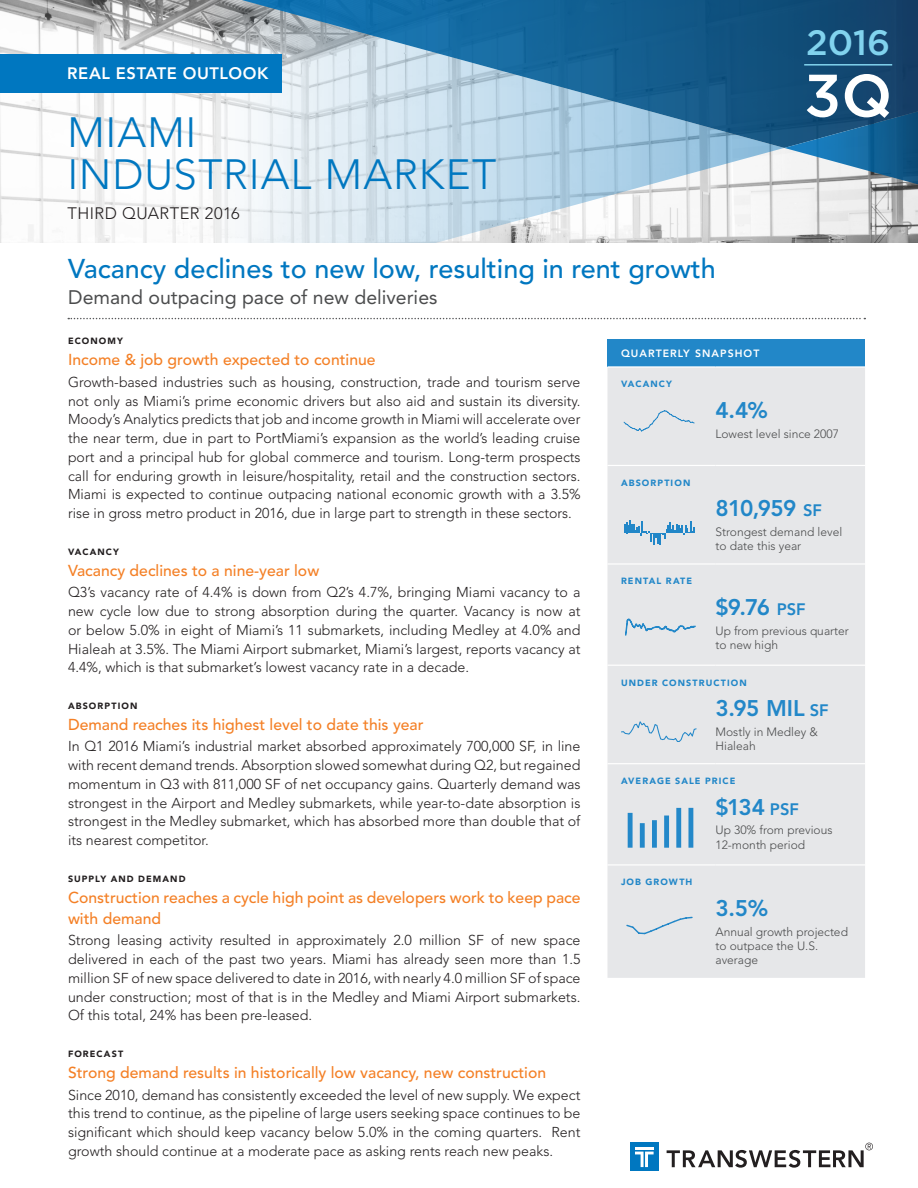
<style>
.page{position:relative;width:918px;height:1188px;background:#fff}
.page>*{position:absolute;margin:0;border:0;box-sizing:border-box;transform-origin:0 0}
.C2_Column_Header{font:500 60px "Gotham";color:#fff}
.H2_Report_Header{font:300 42px/42px "Avenir LT Std";letter-spacing:.02em;color:#0077c0}
.C2_Column_Header-2{font:500 35.25px "Gotham";color:#81d3ee}
.B1_Body_Headline{font:500 27px "Avenir LT Std";color:#0077c0}
.T4_Trendline_Stat{font:800 22.5px "Avenir LT Std";letter-spacing:-.03em;color:#2287c8}
.B2_Body_Subheadline{font:19.5px "Avenir LT Std";color:#4b4c4d}
.H1_Report_Name{font:800 16.5px "Avenir LT Std";letter-spacing:.035em;color:#fff}
.H3_Report_Quarter{font:300 16.5px "Avenir LT Std";letter-spacing:.025em;color:#231f20}
.B4_Body_Lead_Text{font:500 15.75px/21px "Avenir LT Std";color:#f48026}
.t1{font:300 14.25px/18.8px "Avenir LT Std";color:#231f20;text-align:justify}
.T5_Trendline_Descrip{font:300 12px/14.4px "Avenir LT Std";color:#4b4c4d}
.T1_Trendline_Heading{font:800 10.5px "Avenir LT Std";letter-spacing:.1em;color:#fff}
.T3_Trendline_Categor{font:900 9px "Avenir LT Std";letter-spacing:.12em;color:#2287c8}
.B3_Body_Subheading{font:900 9px "Avenir LT Std";letter-spacing:.125em;color:#231f20}
.s1{font-size:16.5px}
</style>
<div class="page">
<img style="left:0;top:0;width:918px;height:243px">
<svg style="left:192px;top:148px;width:592px;height:95px"></svg>
<svg style="left:192px;top:0;width:726px;height:148px;background:#6391b0"></svg>
<svg style="left:784px;top:108px;width:134px;height:80px"></svg>
<div style="left:0;top:54px;width:282px;height:38px;background:#0077c0"></div>
<svg style="left:68px;top:318px;width:797px;height:1px"></svg>
<div style="left:608px;top:339px;width:257px;height:28px;background:#2287c8"></div>
<div style="left:608px;top:368px;width:257px;height:610px;background:#e6e7e9"></div>
<hr style="left:608px;top:366px;width:108px;height:2px;background:#fff">
<hr style="left:716px;top:366px;width:149px;height:2px;background:#fff">
<hr style="left:608px;top:465px;width:108px;height:1px;background:#fff">
<hr style="left:716px;top:465px;width:149px;height:1px;background:#fff">
<hr style="left:608px;top:563px;width:108px;height:2px;background:#fff">
<hr style="left:716px;top:563px;width:149px;height:2px;background:#fff">
<hr style="left:608px;top:665px;width:108px;height:1px;background:#fff">
<hr style="left:716px;top:665px;width:149px;height:1px;background:#fff">
<hr style="left:608px;top:763px;width:108px;height:1px;background:#fff">
<hr style="left:716px;top:763px;width:149px;height:1px;background:#fff">
<hr style="left:608px;top:864px;width:108px;height:2px;background:#fff">
<hr style="left:716px;top:864px;width:149px;height:2px;background:#fff">
<svg style="left:623px;top:410px;width:72px;height:22px;background:#d9e0e6"></svg>
<svg style="left:624px;top:521px;width:71px;height:24px;background:#adcbdf"></svg>
<svg style="left:625px;top:614px;width:71px;height:27px;background:#d2dde5"></svg>
<svg style="left:621px;top:721px;width:76px;height:21px;background:#d4dee6"></svg>
<svg style="left:628px;top:808px;width:65px;height:40px;background:#9fc4dd"></svg>
<svg style="left:625px;top:916px;width:69px;height:19px"></svg>
<div style="left:630px;top:1143px;width:29px;height:28px;background:#0077c0"></div>
<svg style="left:635px;top:1152px;width:19px;height:15px"></svg>
<hr style="left:635px;top:1147px;width:19px;height:3px;background:#fff">
<svg style="left:667px;top:1143px;width:206px;height:25px"></svg>
<hr style="left:804px;top:64px;width:88px;height:2px;background:#81d3ee">
<p class="H1_Report_Name" style="left:67px;top:64px;width:203px">REAL ESTATE OUTLOOK</p>
<p class="H2_Report_Header" style="left:68px;top:111px;width:430px">MIAMI<br>INDUSTRIAL MARKET</p>
<p class="H3_Report_Quarter" style="left:68px;top:203px;width:174px">THIRD QUARTER 2016</p>
<p class="B1_Body_Headline" style="left:68px;top:253px;width:649px">Vacancy declines to new low, resulting in rent growth</p>
<p class="B2_Body_Subheadline" style="left:68px;top:286px;width:371px">Demand outpacing pace of new deliveries</p>
<p class="C2_Column_Header-2" style="left:806px;top:20px;width:86px">2016</p>
<p class="C2_Column_Header" style="left:804px;top:56px;width:90px">3Q</p>
<p class="B3_Body_Subheading" style="left:68px;top:336px;width:56px">ECONOMY</p>
<p class="B4_Body_Lead_Text" style="left:68px;top:350px;width:309px">Income &amp; job growth expected to continue</p>
<p class="t1" style="left:68px;top:373px;width:514px">Growth-based industries such as housing, construction, trade and tourism serve not only as Miami’s prime economic drivers but also aid and sustain its diversity.<br>Moody’s Analytics predicts that job and income growth in Miami will accelerate over the near term, due in part to PortMiami’s expansion as the world’s leading cruise port and a principal hub for global commerce and tourism. Long-term prospects call for enduring growth in leisure/hospitality, retail and the construction sectors.<br>Miami is expected to continue outpacing national economic growth with a 3.5% rise in gross metro product in 2016, due in large part to strength in these sectors.</p>
<p class="B3_Body_Subheading" style="left:68px;top:546px;width:53px">VACANCY</p>
<p class="B4_Body_Lead_Text" style="left:68px;top:560px;width:253px">Vacancy declines to a nine-year low</p>
<p class="t1" style="left:68px;top:583px;width:514px">Q3’s vacancy rate of 4.4% is down from Q2’s 4.7%, bringing Miami vacancy to a new cycle low due to strong absorption during the quarter. Vacancy is now at or below 5.0% in eight of Miami’s 11 submarkets, including Medley at 4.0% and Hialeah at 3.5%. The Miami Airport submarket, Miami’s largest, reports vacancy at 4.4%, which is that submarket’s lowest vacancy rate in a decade.</p>
<p class="B3_Body_Subheading" style="left:68px;top:700px;width:71px">ABSORPTION</p>
<p class="B4_Body_Lead_Text" style="left:68px;top:714px;width:357px">Demand reaches its highest level to date this year</p>
<p class="t1" style="left:68px;top:737px;width:514px">In Q1 2016 Miami’s industrial market absorbed approximately 700,000 SF, in line with recent demand trends. Absorption slowed somewhat during Q2, but regained momentum in Q3 with 811,000 SF of net occupancy gains. Quarterly demand was strongest in the Airport and Medley submarkets, while year-to-date absorption is strongest in the Medley submarket, which has absorbed more than double that of its nearest competitor.</p>
<p class="B3_Body_Subheading" style="left:68px;top:873px;width:119px">SUPPLY AND DEMAND</p>
<p class="B4_Body_Lead_Text" style="left:68px;top:887px;width:514px">Construction reaches a cycle high point as developers work to keep pace with demand</p>
<p class="t1" style="left:68px;top:931px;width:514px">Strong leasing activity resulted in approximately 2.0 million SF of new space delivered in each of the past two years. Miami has already seen more than 1.5 million SF of new space delivered to date in 2016, with nearly 4.0 million SF of space under construction; most of that is in the Medley and Miami Airport submarkets.<br>Of this total, 24% has been pre-leased.</p>
<p class="B3_Body_Subheading" style="left:68px;top:1049px;width:57px">FORECAST</p>
<p class="B4_Body_Lead_Text" style="left:68px;top:1063px;width:480px">Strong demand results in historically low vacancy, new construction</p>
<p class="t1" style="left:68px;top:1085px;width:514px">Since 2010, demand has consistently exceeded the level of new supply. We expect this trend to continue, as the pipeline of large users seeking space continues to be significant which should keep vacancy below 5.0% in the coming quarters. Rent growth should continue at a moderate pace as asking rents reach new peaks.</p>
<p class="T1_Trendline_Heading" style="left:621px;top:347px;width:140px">QUARTERLY SNAPSHOT</p>
<p class="T3_Trendline_Categor" style="left:621px;top:379px;width:53px">VACANCY</p>
<p class="T4_Trendline_Stat" style="left:716px;top:397px;width:54px">4.4%</p>
<p class="T5_Trendline_Descrip" style="left:716px;top:426px;width:125px">Lowest level since 2007</p>
<p class="T3_Trendline_Categor" style="left:621px;top:477px;width:71px">ABSORPTION</p>
<p class="T3_Trendline_Categor" style="left:621px;top:576px;width:73px">RENTAL RATE</p>
<p class="T4_Trendline_Stat" style="left:716px;top:495px;width:108px">810,959 <span class="s1">SF</span></p>
<p class="T5_Trendline_Descrip" style="left:716px;top:525px;width:128px">Strongest demand level to date this year</p>
<p class="T4_Trendline_Stat" style="left:716px;top:594px;width:92px">$9.76 <span class="s1">PSF</span></p>
<p class="T5_Trendline_Descrip" style="left:716px;top:623px;width:135px">Up from previous quarter to new high</p>
<p class="T3_Trendline_Categor" style="left:621px;top:677px;width:127px">UNDER CONSTRUCTION</p>
<p class="T4_Trendline_Stat" style="left:716px;top:695px;width:115px">3.95 MIL <span class="s1">SF</span></p>
<p class="T5_Trendline_Descrip" style="left:716px;top:725px;width:104px">Mostly in Medley &amp;<br>Hialeah</p>
<p class="T3_Trendline_Categor" style="left:621px;top:775px;width:116px">AVERAGE SALE PRICE</p>
<p class="T4_Trendline_Stat" style="left:716px;top:793px;width:85px">$134 <span class="s1">PSF</span></p>
<p class="T5_Trendline_Descrip" style="left:716px;top:823px;width:118px">Up 30% from previous<br>12-month period</p>
<p class="T3_Trendline_Categor" style="left:621px;top:877px;width:73px">JOB GROWTH</p>
<p class="T4_Trendline_Stat" style="left:716px;top:895px;width:54px">3.5%</p>
<p class="T5_Trendline_Descrip" style="left:716px;top:924px;width:134px">Annual growth projected to outpace the U.S. average</p>
</div>
